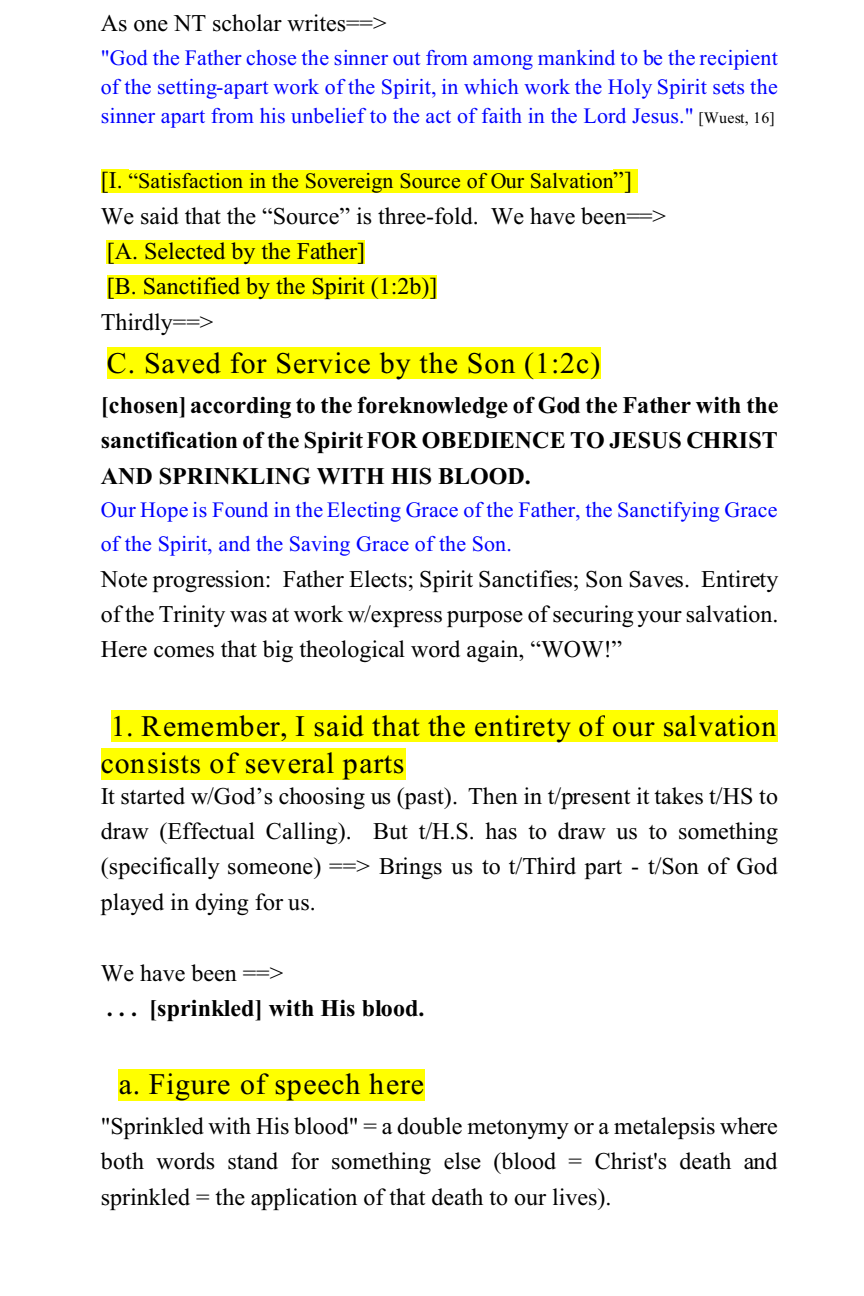
<style>
.page{position:relative;width:864px;height:1296px;background:#fff}
.page>*{position:absolute;margin:0;border:0;box-sizing:border-box;transform-origin:0 0}
.t1{font:29.8px/37.6px "Times New Roman";letter-spacing:.03em;color:#000}
.t2{font:24px/35.4px "Times New Roman";color:#000;text-align:justify}
.t3{font:700 24px/35.4px "Times New Roman";letter-spacing:.005em;color:#000;text-align:justify}
.t4{font:22px/28.6px "Times New Roman";letter-spacing:.005em;color:#00f;text-align:justify}
.t5{font:22px "Times New Roman";letter-spacing:.005em;color:#000}
.s1{font-size:16px;color:#000}
.s2{font-size:24px}
</style>
<div class="page">
<div style="left:101px;top:169px;width:27px;height:24px;background:#ff0"></div>
<div style="left:128px;top:171px;width:485px;height:22px;background:#ff0"></div>
<div style="left:613px;top:169px;width:25px;height:24px;background:#ff0"></div>
<div style="left:107px;top:240px;width:258px;height:24px;background:#ff0"></div>
<div style="left:107px;top:275px;width:330px;height:24px;background:#ff0"></div>
<div style="left:107px;top:347px;width:493px;height:32px;background:#ff0"></div>
<div style="left:111px;top:710px;width:195px;height:32px;background:#ff0"></div>
<div style="left:306px;top:710px;width:299px;height:32px;background:#ff0"></div>
<div style="left:605px;top:710px;width:173px;height:32px;background:#ff0"></div>
<div style="left:101px;top:748px;width:305px;height:32px;background:#ff0"></div>
<div style="left:119px;top:1069px;width:306px;height:32px;background:#ff0"></div>
<p class="t2" style="left:101px;top:8px;width:287px">As one NT scholar writes==&gt;</p>
<p class="t4" style="left:101px;top:46px;width:679px">"God the Father chose the sinner out from among mankind to be the recipient of the setting-apart work of the Spirit, in which work the Holy Spirit sets the sinner apart from his unbelief to the act of faith in the Lord Jesus." <span class="s1">[Wuest, 16]</span></p>
<p class="t5" style="left:101px;top:173px;width:533px"><span class="s2">[I.</span> “Satisfaction in the Sovereign Source of Our Salvation<span class="s2">”]</span></p>
<p class="t2" style="left:101px;top:200px;width:567px;text-align:left">We said that the “Source” is three-fold. We have been==&gt; [A. Selected by the Father]<br>[B. Sanctified by the Spirit (1:2b)]<br>Thirdly==&gt;</p>
<p class="t1" style="left:107px;top:347px;width:495px">C. Saved for Service by the Son (1:2c)</p>
<p class="t3" style="left:101px;top:390px;width:679px">[chosen] according to the foreknowledge of God the Father with the sanctification of the Spirit FOR OBEDIENCE TO JESUS CHRIST AND SPRINKLING WITH HIS BLOOD.</p>
<p class="t4" style="left:101px;top:495px;width:678px;line-height:34.4px">Our Hope is Found in the Electing Grace of the Father, the Sanctifying Grace of the Spirit, and the Saving Grace of the Son.</p>
<p class="t2" style="left:101px;top:563px;width:679px">Note progression: Father Elects; Spirit Sanctifies; Son Saves. Entirety of the Trinity was at work w/express purpose of securing your salvation.<br>Here comes that big theological word again, “WOW!”</p>
<p class="t1" style="left:101px;top:710px;width:677px;text-indent:10px">1. Remember, I said that the entirety of our salvation consists of several parts</p>
<p class="t2" style="left:101px;top:780px;width:679px">It started w/God’s choosing us (past). Then in t/present it takes t/HS to draw (Effectual Calling). But t/H.S. has to draw us to something (specifically someone) ==&gt; Brings us to t/Third part - t/Son of God played in dying for us.</p>
<p class="t2" style="left:101px;top:957px;width:184px">We have been ==&gt;</p>
<p class="t3" style="left:107px;top:993px;width:319px">. . . [sprinkled] with His blood.</p>
<p class="t1" style="left:119px;top:1068px;width:307px">a. Figure of speech here</p>
<p class="t2" style="left:101px;top:1110px;width:678px">"Sprinkled with His blood" = a double metonymy or a metalepsis where both words stand for something else (blood = Christ's death and sprinkled = the application of that death to our lives).</p>
</div>
